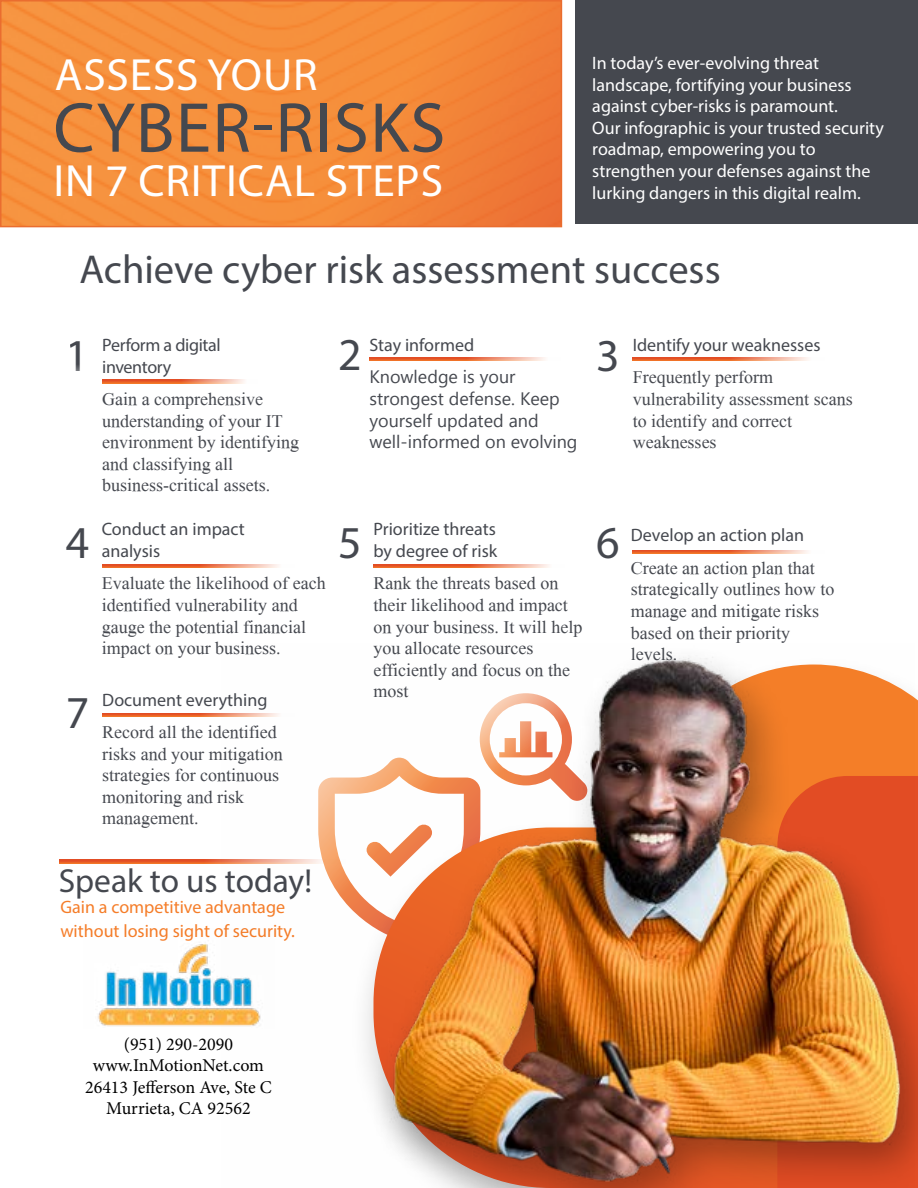
<style>
.page{position:relative;width:918px;height:1188px;background:#fff}
.page>*{position:absolute;margin:0;border:0;box-sizing:border-box;transform-origin:0 0}
.t1{font:71.25px "Myriad Pro";letter-spacing:.02em;color:#45484f}
.t2{font:45.75px "Myriad Pro";color:#45484f}
.t3{font:45.3px "Myriad Pro";letter-spacing:.02em;color:#fff}
.t4{font:40.5px "Myriad Pro";color:#45484f}
.t5{font:33.45px "Myriad Pro";color:#45484f}
.t6{font:18px/21.6px "Mongolian Baiti";color:#45484f}
.t7{font:18px/21.6px "Myriad Pro";color:#fff}
.t8{font:18px/21.6px "Myriad Pro";color:#45484f}
.t9{font:18px/21.6px "Myanmar Text";color:#45484f}
.t10{font:18px/21.6px "Minion Pro";color:#000;text-align:center}
.t11{font:18px/24px "Myriad Pro";color:#f57d29}
.t12{font:18px/21.6px "Myriad Pro";letter-spacing:-.02em;color:#45484f}
</style>
<div class="page">
<div style="left:575px;top:0;width:343px;height:224px;background:#45484f"></div>
<img style="left:3px;top:3px;width:556px;height:221px">
<div style="left:0;top:0;width:562px;height:227px;border:2px solid #ea6d2f"></div>
<svg style="left:103px;top:713px;width:119px;height:3px"></svg>
<svg style="left:60px;top:859px;width:162px;height:4px"></svg>
<svg style="left:103px;top:565px;width:176px;height:3px"></svg>
<svg style="left:373px;top:565px;width:176px;height:3px"></svg>
<svg style="left:633px;top:550px;width:175px;height:3px"></svg>
<svg style="left:633px;top:358px;width:175px;height:3px"></svg>
<svg style="left:369px;top:358px;width:176px;height:3px"></svg>
<svg style="left:103px;top:380px;width:142px;height:3px"></svg>
<img style="left:222px;top:656px;width:692px;height:532px">
<img style="left:98px;top:928px;width:176px;height:101px">
<h3 class="t3" style="left:55px;top:47px;width:264px">ASSESS YOUR</h3>
<h1 class="t1" style="left:53px;top:84px;width:394px">CYBER-RISKS</h1>
<h3 class="t3" style="left:53px;top:153px;width:391px">IN 7 CRITICAL STEPS</h3>
<p class="t7" style="left:592px;top:52px;width:293px">In today’s ever-evolving threat landscape, fortifying your business against cyber-risks is paramount.<br>Our infographic is your trusted security roadmap, empowering you to strengthen your defenses against the lurking dangers in this digital realm.</p>
<h3 class="t4" style="left:80px;top:245px;width:643px">Achieve cyber risk assessment success</h3>
<p class="t8" style="left:369px;top:334px;width:106px">Stay informed</p>
<p class="t9" style="left:369px;top:366px;width:210px">Knowledge is your strongest defense. Keep yourself updated and well-informed on evolving</p>
<p class="t12" style="left:102px;top:334px;width:120px">Perform a digital inventory</p>
<p class="t6" style="left:102px;top:388px;width:198px">Gain a comprehensive understanding of your IT environment by identifying and classifying all business-critical assets.</p>
<h2 class="t2" style="left:66px;top:327px;width:25px">1</h2>
<h2 class="t2" style="left:338px;top:327px;width:25px">2</h2>
<h2 class="t2" style="left:596px;top:327px;width:25px">3</h2>
<p class="t8" style="left:374px;top:518px;width:125px">Prioritize threats by degree of risk</p>
<p class="t6" style="left:373px;top:573px;width:210px">Rank the threats based on their likelihood and impact on your business. It will help you allocate resources efficiently and focus on the most</p>
<p class="t8" style="left:102px;top:518px;width:145px">Conduct an impact analysis</p>
<p class="t6" style="left:102px;top:573px;width:225px">Evaluate the likelihood of each identified vulnerability and gauge the potential financial impact on your business.</p>
<p class="t8" style="left:102px;top:689px;width:167px">Document everything</p>
<p class="t6" style="left:102px;top:721px;width:182px">Record all the identified risks and your mitigation strategies for continuous monitoring and risk management.</p>
<h2 class="t2" style="left:66px;top:514px;width:25px">4</h2>
<h2 class="t2" style="left:338px;top:514px;width:25px">5</h2>
<h2 class="t2" style="left:596px;top:514px;width:25px">6</h2>
<h2 class="t2" style="left:66px;top:684px;width:25px">7</h2>
<p class="t8" style="left:633px;top:334px;width:189px">Identify your weaknesses</p>
<p class="t6" style="left:633px;top:367px;width:221px">Frequently perform vulnerability assessment scans to identify and correct weaknesses</p>
<p class="t8" style="left:631px;top:524px;width:175px">Develop an action plan</p>
<p class="t6" style="left:631px;top:557px;width:205px">Create an action plan that strategically outlines how to manage and mitigate risks based on their priority levels.</p>
<h3 class="t5" style="left:59px;top:860px;width:255px">Speak to us today!</h3>
<p class="t11" style="left:60px;top:894px;width:236px">Gain a competitive advantage without losing sight of security.</p>
<p class="t10" style="left:85px;top:1033px;width:188px">(951) 290-2090 www.InMotionNet.com<br>26413 Jefferson Ave, Ste C<br>Murrieta, CA 92562</p>
</div>
